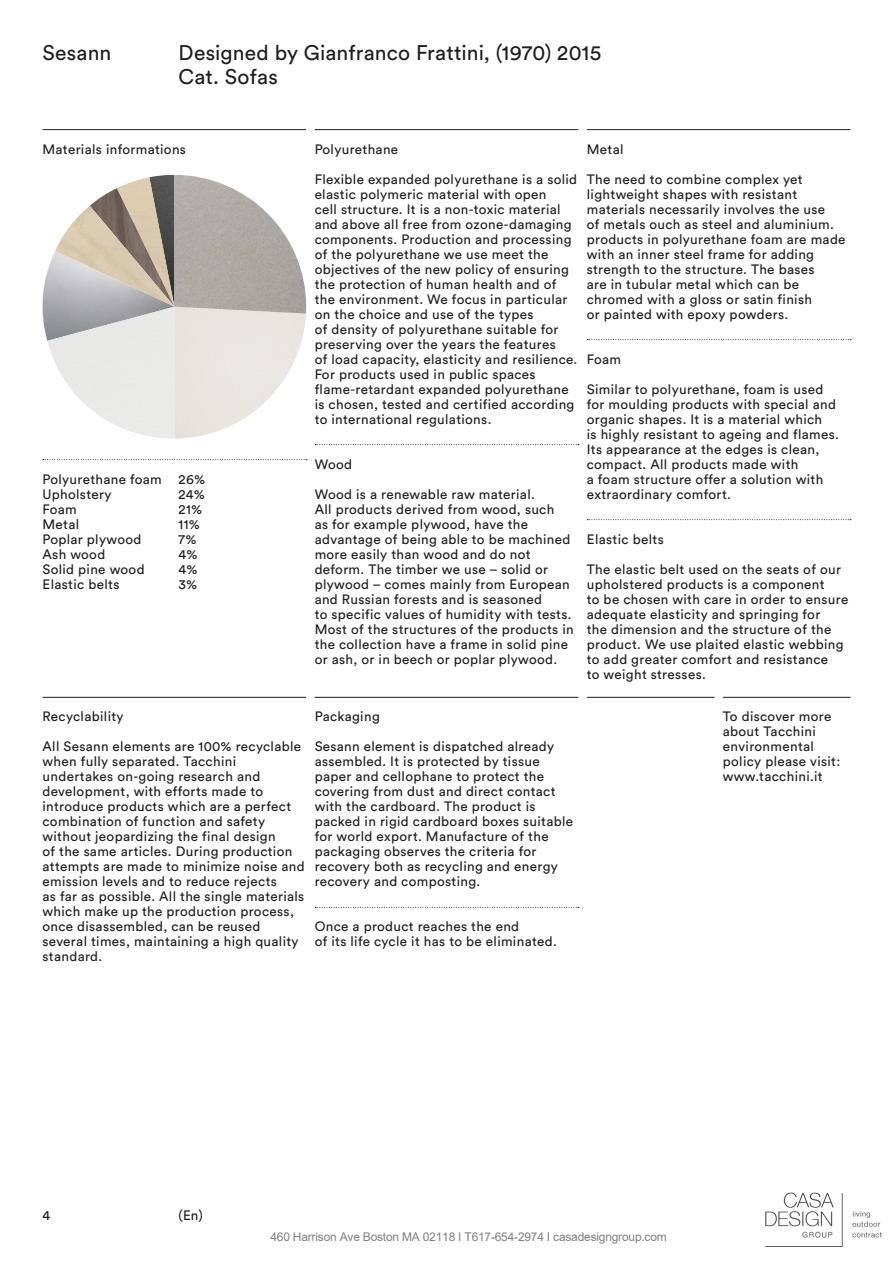
<style>
.page{position:relative;width:893px;height:1263px;background:#fff}
.page>*{position:absolute;margin:0;border:0;box-sizing:border-box;transform-origin:0 0}
.t1{font:21px/24px "Circular Std";letter-spacing:.01em;color:#1d1d1b}
.t2{font:13.5px/15px "Circular Std";letter-spacing:.025em;color:#1d1d1b}
.t3{font:12px "Arial";letter-spacing:-.015em;color:#808080}
</style>
<div class="page">
<hr style="left:43px;top:697px;width:263px;height:1px;background:#1d1d1b">
<hr style="left:315px;top:697px;width:263px;height:1px;background:#1d1d1b">
<svg style="left:315px;top:907px;width:264px;height:1px"></svg>
<hr style="left:587px;top:697px;width:127px;height:1px;background:#1d1d1b">
<hr style="left:723px;top:697px;width:127px;height:1px;background:#1d1d1b">
<hr style="left:43px;top:129px;width:263px;height:1px;background:#1d1d1b">
<svg style="left:43px;top:459px;width:264px;height:1px"></svg>
<img style="left:117px;top:177px;width:57px;height:11px">
<img style="left:90px;top:188px;width:84px;height:18px">
<img style="left:55px;top:206px;width:119px;height:45px">
<img style="left:43px;top:251px;width:131px;height:89px">
<img style="left:47px;top:307px;width:259px;height:131px">
<img style="left:174px;top:175px;width:132px;height:139px">
<hr style="left:315px;top:129px;width:263px;height:1px;background:#1d1d1b">
<svg style="left:315px;top:444px;width:264px;height:1px"></svg>
<hr style="left:587px;top:129px;width:263px;height:1px;background:#1d1d1b">
<svg style="left:587px;top:339px;width:264px;height:1px"></svg>
<svg style="left:587px;top:519px;width:264px;height:1px"></svg>
<img style="left:765px;top:1192px;width:117px;height:55px">
<h1 class="t1" style="left:43px;top:40px;width:70px">Sesann</h1>
<h1 class="t1" style="left:179px;top:40px;width:424px">Designed by Gianfranco Frattini, (1970) 2015<br>Cat. Sofas</h1>
<p class="t2" style="left:43px;top:141px;width:145px">Materials informations</p>
<p class="t2" style="left:43px;top:471px;width:164px">Polyurethane foam 26%<br>Upholstery</p>
<p class="t2" style="left:179px;top:486px;width:28px">24%</p>
<p class="t2" style="left:43px;top:501px;width:36px">Foam</p>
<p class="t2" style="left:179px;top:501px;width:25px">21%</p>
<p class="t2" style="left:43px;top:516px;width:38px">Metal</p>
<p class="t2" style="left:179px;top:516px;width:23px">11%</p>
<p class="t2" style="left:43px;top:531px;width:100px">Poplar plywood</p>
<p class="t2" style="left:179px;top:531px;width:19px">7%</p>
<p class="t2" style="left:43px;top:546px;width:64px">Ash wood</p>
<p class="t2" style="left:179px;top:546px;width:20px">4%</p>
<p class="t2" style="left:43px;top:561px;width:104px">Solid pine wood</p>
<p class="t2" style="left:179px;top:561px;width:20px">4%</p>
<p class="t2" style="left:43px;top:576px;width:78px">Elastic belts</p>
<p class="t2" style="left:179px;top:576px;width:20px">3%</p>
<p class="t2" style="left:315px;top:141px;width:85px">Polyurethane</p>
<p class="t2" style="left:315px;top:171px;width:264px">Flexible expanded polyurethane is a solid elastic polymeric material with open<br>cell structure. It is a non-toxic material and above all free from ozone-damaging components. Production and processing of the polyurethane we use meet the objectives of the new policy of ensuring the protection of human health and of the environment. We focus in particular on the choice and use of the types<br>of density of polyurethane suitable for preserving over the years the features<br>of load capacity, elasticity and resilience.<br>For products used in public spaces flame-retardant expanded polyurethane is chosen, tested and certified according to international regulations.</p>
<p class="t2" style="left:315px;top:456px;width:39px">Wood</p>
<p class="t2" style="left:315px;top:486px;width:261px">Wood is a renewable raw material.<br>All products derived from wood, such<br>as for example plywood, have the advantage of being able to be machined more easily than wood and do not deform. The timber we use – solid or plywood – comes mainly from European and Russian forests and is seasoned<br>to specific values of humidity with tests.<br>Most of the structures of the products in the collection have a frame in solid pine or ash, or in beech or poplar plywood.</p>
<p class="t2" style="left:587px;top:141px;width:38px">Metal</p>
<p class="t2" style="left:587px;top:171px;width:260px">The need to combine complex yet lightweight shapes with resistant materials necessarily involves the use<br>of metals ouch as steel and aluminium. products in polyurethane foam are made with an inner steel frame for adding strength to the structure. The bases<br>are in tubular metal which can be chromed with a gloss or satin finish<br>or painted with epoxy powders.</p>
<p class="t2" style="left:587px;top:351px;width:36px">Foam</p>
<p class="t2" style="left:587px;top:381px;width:254px">Similar to polyurethane, foam is used for moulding products with special and organic shapes. It is a material which<br>is highly resistant to ageing and flames.<br>Its appearance at the edges is clean, compact. All products made with<br>a foam structure offer a solution with extraordinary comfort.</p>
<p class="t2" style="left:587px;top:531px;width:78px">Elastic belts</p>
<p class="t2" style="left:587px;top:561px;width:263px">The elastic belt used on the seats of our upholstered products is a component<br>to be chosen with care in order to ensure adequate elasticity and springing for<br>the dimension and the structure of the product. We use plaited elastic webbing to add greater comfort and resistance<br>to weight stresses.</p>
<p class="t2" style="left:43px;top:709px;width:83px">Recyclability</p>
<p class="t2" style="left:43px;top:739px;width:264px">All Sesann elements are 100% recyclable when fully separated. Tacchini undertakes on-going research and development, with efforts made to introduce products which are a perfect combination of function and safety without jeopardizing the final design<br>of the same articles. During production attempts are made to minimize noise and emission levels and to reduce rejects<br>as far as possible. All the single materials which make up the production process, once disassembled, can be reused several times, maintaining a high quality standard.</p>
<p class="t2" style="left:315px;top:709px;width:67px">Packaging</p>
<p class="t2" style="left:315px;top:739px;width:260px">Sesann element is dispatched already assembled. It is protected by tissue paper and cellophane to protect the covering from dust and direct contact with the cardboard. The product is packed in rigid cardboard boxes suitable for world export. Manufacture of the packaging observes the criteria for recovery both as recycling and energy recovery and composting.</p>
<p class="t2" style="left:315px;top:919px;width:244px">Once a product reaches the end<br>of its life cycle it has to be eliminated.</p>
<p class="t2" style="left:723px;top:709px;width:119px">To discover more about Tacchini environmental policy please visit: www.tacchini.it</p>
<p class="t2" style="left:43px;top:1208px;width:9px">4</p>
<p class="t2" style="left:179px;top:1208px;width:26px">(En)</p>
<p class="t3" style="left:270px;top:1229px;width:398px">460 Harrison Ave Boston MA 02118 I T617-654-2974 I casadesigngroup.com</p>
</div>
